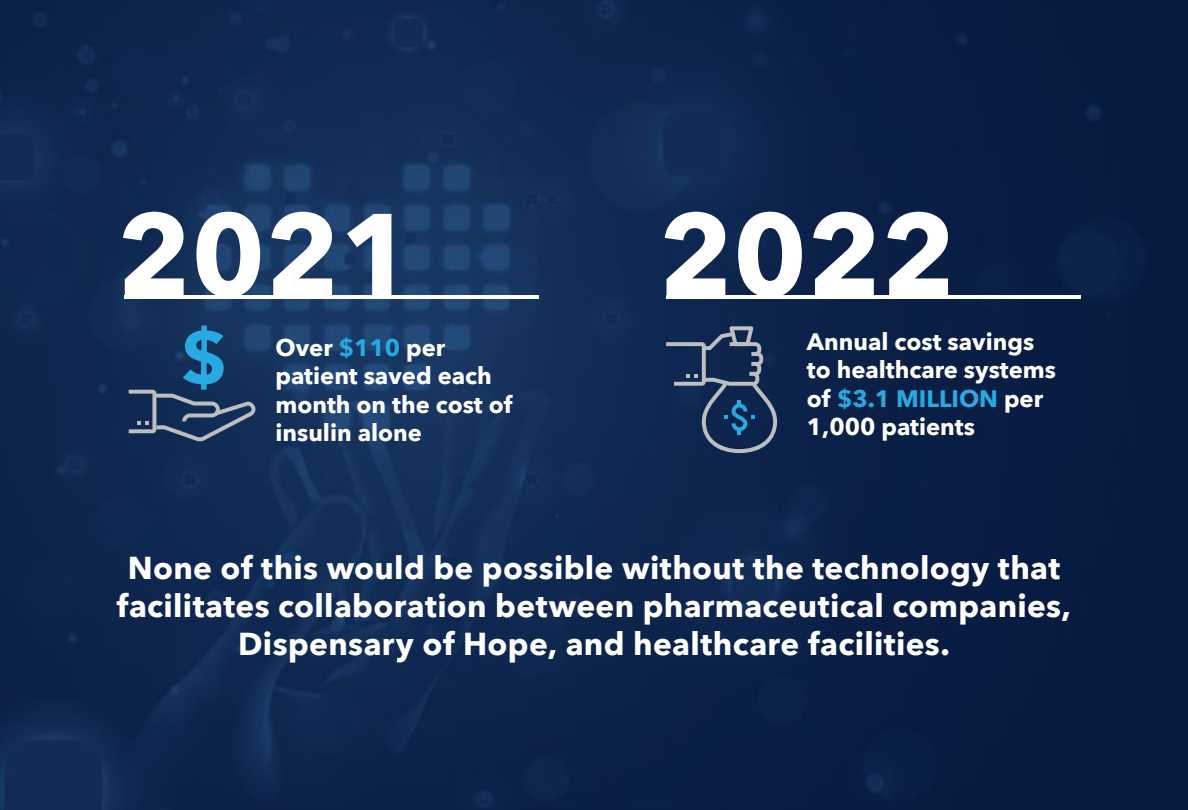
<style>
.page{position:relative;width:1188px;height:810px;background:#fff}
.page>*{position:absolute;margin:0;border:0;box-sizing:border-box;transform-origin:0 0}
.t1{font:700 114.9px "Avenir Next";color:#fff}
.t2{font:700 31.65px/38px "Avenir Next";letter-spacing:.01em;color:#fff;text-align:center}
.t3{font:700 23.7px/28.5px "Avenir Next";color:#fff}
.s1{color:#27aae1}
</style>
<div class="page">
<img style="left:1px;top:0;width:1187px;height:810px">
<svg style="left:129px;top:325px;width:126px;height:116px"></svg>
<svg style="left:666px;top:326px;width:111px;height:127px"></svg>
<hr style="left:125px;top:295px;width:414px;height:4px;background:#fff">
<hr style="left:667px;top:295px;width:414px;height:4px;background:#fff">
<h1 class="t1" style="left:117px;top:156px;width:298px">2021</h1>
<h1 class="t1" style="left:659px;top:156px;width:298px">2022</h1>
<p class="t3" style="left:275px;top:333px;width:238px">Over <span class="s1">$110</span> per patient saved each month on the cost of insulin alone</p>
<p class="t3" style="left:807px;top:327px;width:251px">Annual cost savings to healthcare systems of <span class="s1">$3.1 MILLION</span> per<br>1,000 patients</p>
<p class="t2" style="left:117px;top:549px;width:956px">None of this would be possible without the technology that facilitates collaboration between pharmaceutical companies,<br>Dispensary of Hope, and healthcare facilities.</p>
</div>
